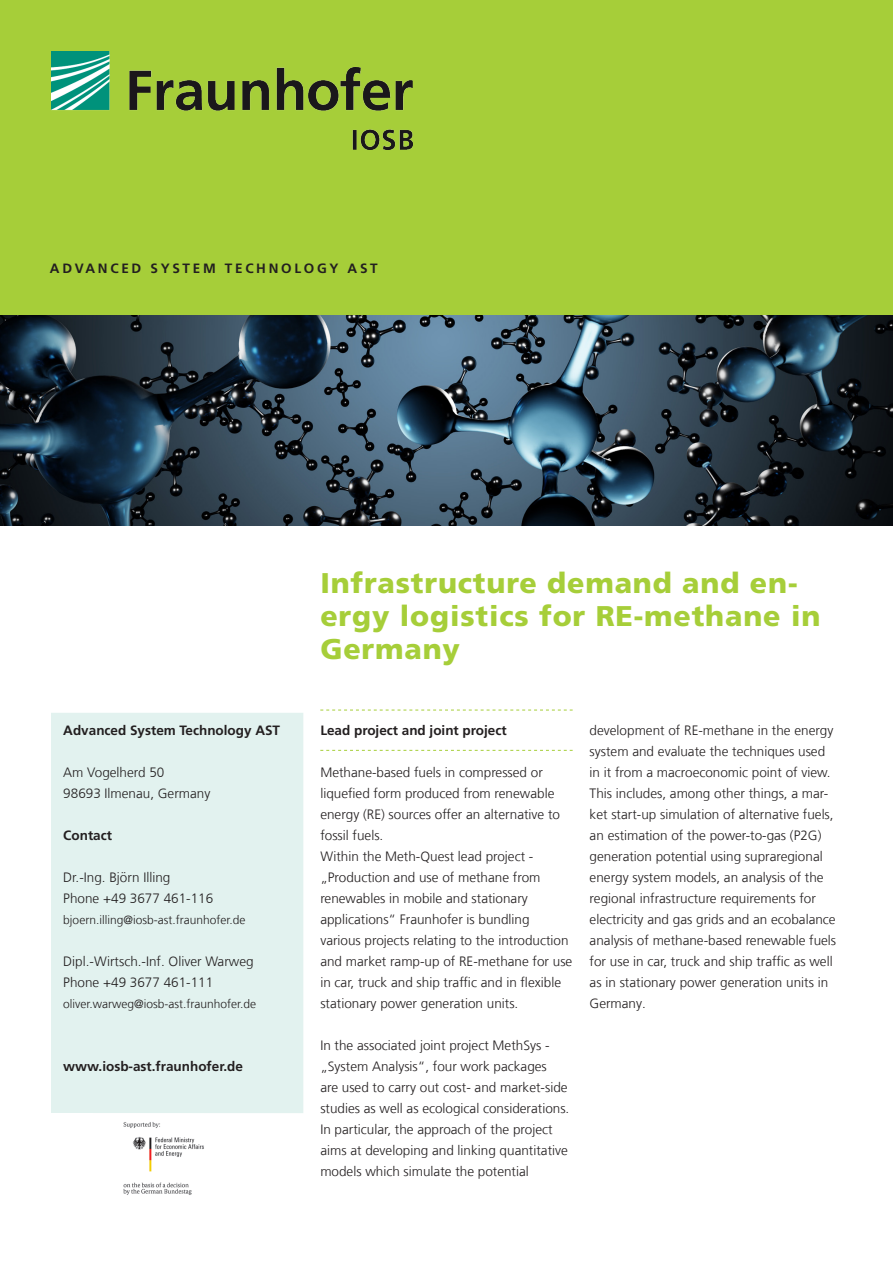
<style>
.page{position:relative;width:893px;height:1263px;background:#fff}
.page>*{position:absolute;margin:0;border:0;box-sizing:border-box;transform-origin:0 0}
._00_Titel{font:900 28.5px/33px "Frutiger LT Com";letter-spacing:.03em;color:#a6ce39}
._06_Fließtext{font:300 13.5px/21px "Frutiger LT Com";color:#231f20}
._06_Fließtext-2{font:700 13.5px "Frutiger LT Com";color:#231f20}
._10_Institutsname{font:700 13.5px "Frutiger LT Com";letter-spacing:.2em;color:#231f20}
._07_Zwischenüberschr{font:700 13.5px "Frutiger LT Com";color:#231f20}
._11_Zwischenüberschr{font:700 13.5px "Frutiger LT Com";color:#231f20}
._06_Fließtext-3{font:300 12px "Frutiger LT Com";color:#231f20}
</style>
<div class="page">
<div style="left:0;top:0;width:893px;height:315px;background:#a6ce39"></div>
<img style="left:51px;top:51px;width:361px;height:99px">
<svg style="left:320px;top:710px;width:253px;height:1px"></svg>
<svg style="left:320px;top:750px;width:253px;height:1px"></svg>
<div style="left:51px;top:713px;width:252px;height:400px;background:#e2f2ef"></div>
<img style="left:0;top:315px;width:893px;height:210px">
<img style="left:123px;top:1122px;width:81px;height:73px">
<p class="_10_Institutsname" style="left:50px;top:260px;width:329px">ADVANCED SYSTEM TECHNOLOGY AST</p>
<p class="_07_Zwischenüberschr" style="left:63px;top:722px;width:218px">Advanced System Technology AST</p>
<p class="_06_Fließtext" style="left:63px;top:762px;width:103px">Am Vogelherd 50</p>
<p class="_06_Fließtext" style="left:63px;top:783px;width:149px">98693 Ilmenau, Germany</p>
<p class="_06_Fließtext-2" style="left:63px;top:827px;width:50px">Contact</p>
<p class="_06_Fließtext" style="left:63px;top:867px;width:109px">Dr.-Ing. Björn Illing</p>
<p class="_06_Fließtext" style="left:63px;top:888px;width:151px">Phone +49 3677 461-116</p>
<p class="_06_Fließtext-3" style="left:63px;top:913px;width:184px">bjoern.illing@iosb-ast.fraunhofer.de</p>
<p class="_06_Fließtext" style="left:63px;top:951px;width:192px">Dipl.-Wirtsch.-Inf. Oliver Warweg</p>
<p class="_06_Fließtext" style="left:63px;top:972px;width:151px">Phone +49 3677 461-111</p>
<p class="_06_Fließtext-3" style="left:63px;top:997px;width:194px">oliver.warweg@iosb-ast.fraunhofer.de</p>
<p class="_06_Fließtext-2" style="left:63px;top:1058px;width:181px">www.iosb-ast.fraunhofer.de</p>
<p class="_00_Titel" style="left:320px;top:566px;width:502px">Infrastructure demand and en&shy;ergy logistics for RE-methane in<br>Germany</p>
<p class="_11_Zwischenüberschr" style="left:320px;top:722px;width:188px">Lead project and joint project</p>
<p class="_06_Fließtext" style="left:320px;top:762px;width:241px">Methane-based fuels in compressed or liquefied form produced from renewable energy (RE) sources offer an alternative to fossil fuels.</p>
<p class="_06_Fließtext" style="left:320px;top:846px;width:254px">Within the Meth-Quest lead project - „Production and use of methane from renewables in mobile and stationary applications“ Fraunhofer is bundling various projects relating to the introduction and market ramp-up of RE-methane for use in car, truck and ship traffic and in flexible stationary power generation units.</p>
<p class="_06_Fließtext" style="left:320px;top:1035px;width:251px">In the associated joint project MethSys - „System Analysis“, four work packages<br>are used to carry out cost- and market-side studies as well as ecological considerations.<br>In particular, the approach of the project aims at developing and linking quantitative models which simulate the potential</p>
<p class="_06_Fließtext" style="left:590px;top:720px;width:248px">development of RE-methane in the energy system and evaluate the techniques used in it from a macroeconomic point of view.<br>This includes, among other things, a mar&shy;ket start-up simulation of alternative fuels, an estimation of the power-to-gas (P2G) generation potential using supraregional energy system models, an analysis of the regional infrastructure requirements for electricity and gas grids and an ecobalance analysis of methane-based renewable fuels for use in car, truck and ship traffic as well as in stationary power generation units in Germany.</p>
</div>
